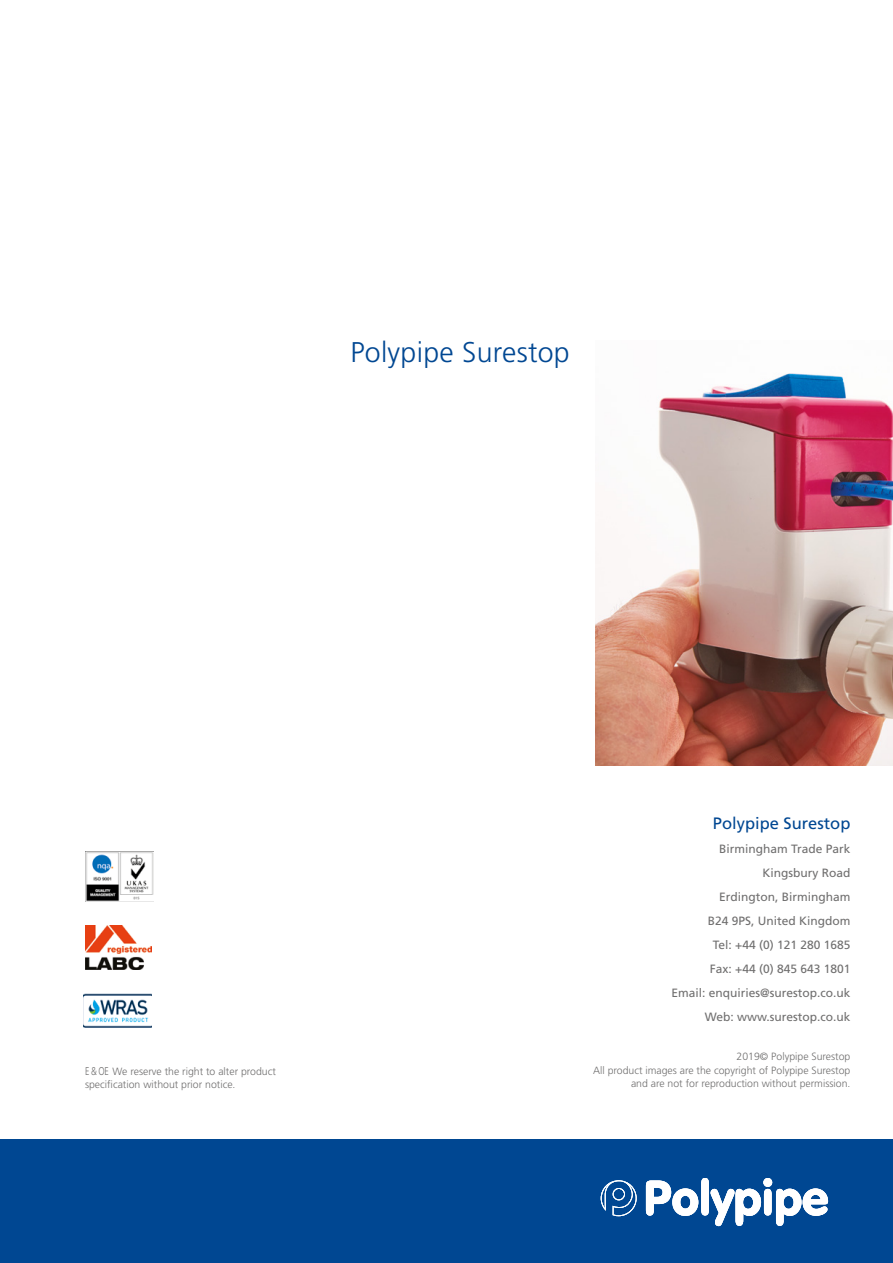
<style>
.page{position:relative;width:893px;height:1263px;background:#fff}
.page>*{position:absolute;margin:0;border:0;box-sizing:border-box;transform-origin:0 0}
.t1{font:300 28.5px "Frutiger LT";letter-spacing:.01em;color:#004792}
.t2{font:16.5px "Frutiger LT";color:#004792}
.t3{font:12px/24px "Frutiger LT";color:#706f6f;text-align:right}
.t4{font:300 10.5px/13.5px "Frutiger LT";color:#706f6f;text-align:right}
.s1{font-size:11.25px}
</style>
<div class="page">
<img style="left:595px;top:373px;width:298px;height:392px">
<img style="left:84px;top:994px;width:68px;height:33px">
<img style="left:85px;top:851px;width:68px;height:51px">
<img style="left:85px;top:926px;width:66px;height:44px">
<div style="left:0;top:1140px;width:893px;height:123px;background:#004792"></div>
<svg style="left:601px;top:1180px;width:36px;height:36px"></svg>
<svg style="left:646px;top:1178px;width:182px;height:48px"></svg>
<h1 class="t1" style="left:350px;top:336px;width:221px">Polypipe Surestop</h1>
<p class="t4" style="left:85px;top:1064px;width:192px;text-align:left"><span class="s1">E &amp; OE</span> We reserve the right to alter product specification without prior notice.</p>
<h2 class="t2" style="left:713px;top:813px;width:139px">Polypipe Surestop</h2>
<p class="t3" style="left:671px;top:837px;width:180px">Birmingham Trade Park<br>Kingsbury Road<br>Erdington, Birmingham<br>B24 9PS, United Kingdom<br>Tel: +44 (0) 121 280 1685<br>Fax: +44 (0) 845 643 1801<br>Email: enquiries@surestop.co.uk<br>Web: www.surestop.co.uk</p>
<p class="t4" style="left:593px;top:1050px;width:259px">2019© Polypipe Surestop<br>All product images are the copyright of Polypipe Surestop and are not for reproduction without permission.</p>
</div>
